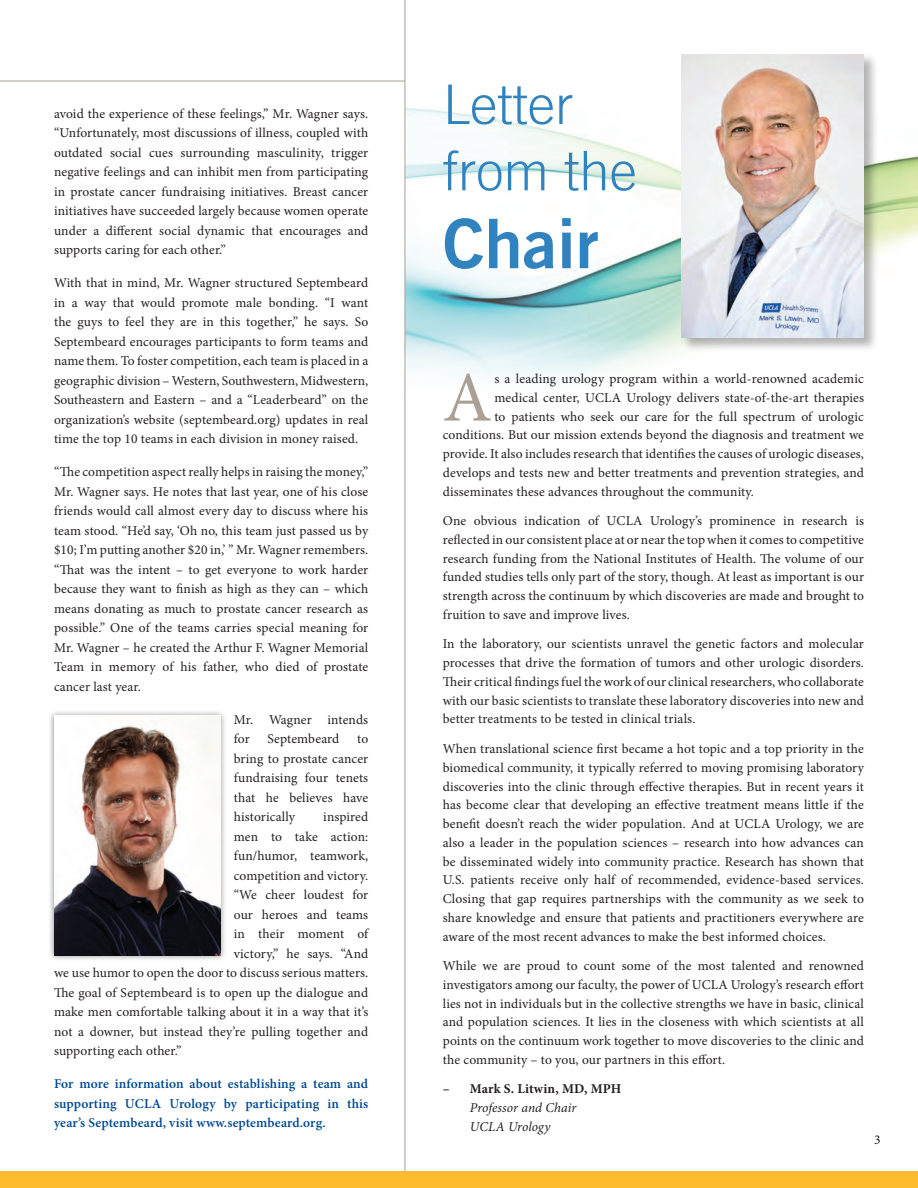
<style>
.page{position:relative;width:918px;height:1188px;background:#fff}
.page>*{position:absolute;margin:0;border:0;box-sizing:border-box;transform-origin:0 0}
.t1{font:71.25px "Minion Pro";color:#aba095}
.t2{font:68.4px "Trade Gothic Bold Two";color:#3183bf}
.t3{font:300 54.6px/66.3px "Trade Gothic";color:#3183bf}
.t4{font:13.5px/19.5px "Minion Pro";letter-spacing:.01em;color:#231f20;text-align:justify}
.t5{font:600 13.5px/19.5px "Minion Pro";letter-spacing:.01em;color:#014990;text-align:justify}
.t6{font:italic 13.5px/18.8px "Minion Pro";color:#231f20}
.s1{font-weight:700;font-style:normal}
</style>
<div class="page">
<img style="left:406px;top:108px;width:512px;height:270px">
<hr style="left:405px;top:0;width:1px;height:1174px;background:#aba095">
<div style="left:0;top:1171px;width:918px;height:17px;background:#fdbb2e"></div>
<div style="left:681px;top:53px;width:198px;height:299px;background:#231f20;opacity:.33"></div>
<img style="left:682px;top:54px;width:182px;height:284px">
<hr style="left:0;top:81px;width:405px;height:1px;background:#aba095">
<div style="left:48px;top:709px;width:179px;height:253px;background:#231f20;opacity:.5"></div>
<img style="left:54px;top:716px;width:166px;height:240px">
<p class="t4" style="left:54px;top:104px;width:316px">avoid the experience of these feelings,” Mr. Wagner says. “Unfortunately, most discussions of illness, coupled with outdated social cues surrounding masculinity, trigger negative feelings and can inhibit men from participating in prostate cancer fundraising initiatives. Breast cancer initiatives have succeeded largely because women operate under a different social dynamic that encourages and supports caring for each other.”</p>
<p class="t4" style="left:54px;top:273px;width:316px">With that in mind, Mr. Wagner structured Septembeard in a way that would promote male bonding. “I want the guys to feel they are in this together,” he says. So Septembeard encourages participants to form teams and name them. To foster competition, each team is placed in a geographic division – Western, Southwestern, Midwestern, Southeastern and Eastern – and a “Leaderbeard” on the organization’s website (septembeard.org) updates in real time the top 10 teams in each division in money raised.</p>
<p class="t4" style="left:54px;top:462px;width:316px">“The competition aspect really helps in raising the money,” Mr. Wagner says. He notes that last year, one of his close friends would call almost every day to discuss where his team stood. “He’d say, ‘Oh no, this team just passed us by $10; I’m putting another $20 in,’ ” Mr. Wagner remembers. “That was the intent – to get everyone to work harder because they want to finish as high as they can – which means donating as much to prostate cancer research as possible.” One of the teams carries special meaning for Mr. Wagner – he created the Arthur F. Wagner Memorial Team in memory of his father, who died of prostate cancer last year.</p>
<p class="t4" style="left:234px;top:710px;width:136px">Mr. Wagner intends for</p>
<p class="t4" style="left:268px;top:729px;width:73px">Septembeard</p>
<p class="t4" style="left:234px;top:729px;width:136px;text-indent:123px">to bring to prostate cancer fundraising four tenets that he believes have historically</p>
<p class="t4" style="left:323px;top:807px;width:47px">inspired</p>
<p class="t4" style="left:234px;top:827px;width:136px">men to take action:</p>
<p class="t4" style="left:234px;top:846px;width:136px">fun/humor, teamwork,</p>
<p class="t4" style="left:234px;top:866px;width:136px">competition and victory.</p>
<p class="t4" style="left:234px;top:885px;width:136px">“We cheer loudest for</p>
<p class="t4" style="left:234px;top:905px;width:136px">our heroes and teams</p>
<p class="t4" style="left:234px;top:924px;width:136px">in their moment of</p>
<p class="t4" style="left:234px;top:944px;width:136px">victory,” he says. “And</p>
<p class="t4" style="left:54px;top:963px;width:316px">we use humor to open the door to discuss serious matters.</p>
<p class="t4" style="left:54px;top:983px;width:316px">The goal of Septembeard is to open up the dialogue and</p>
<p class="t4" style="left:54px;top:1002px;width:316px">make men comfortable talking about it in a way that it’s</p>
<p class="t4" style="left:54px;top:1022px;width:316px">not a downer, but instead they’re pulling together and</p>
<p class="t4" style="left:54px;top:1041px;width:129px">supporting each other.”</p>
<p class="t5" style="left:54px;top:1074px;width:316px">For more information about establishing a team and supporting UCLA Urology by participating in this year’s Septembeard, visit www.septembeard.org.</p>
<p class="t3" style="left:443px;top:71px;width:196px">Letter from the</p>
<p class="t2" style="left:443px;top:201px;width:157px">Chair</p>
<p class="t1" style="left:443px;top:350px;width:51px">A</p>
<p class="t4" style="left:494px;top:369px;width:371px">s a leading urology program within a world-renowned academic</p>
<p class="t4" style="left:494px;top:388px;width:371px">medical center, UCLA Urology delivers state-of-the-art therapies</p>
<p class="t4" style="left:494px;top:407px;width:371px">to patients who seek our care for the full spectrum of urologic</p>
<p class="t4" style="left:443px;top:425px;width:423px">conditions. But our mission extends beyond the diagnosis and treatment we</p>
<p class="t4" style="left:443px;top:444px;width:423px">provide. It also includes research that identifies the causes of urologic diseases,</p>
<p class="t4" style="left:443px;top:463px;width:423px">develops and tests new and better treatments and prevention strategies, and</p>
<p class="t4" style="left:443px;top:482px;width:313px">disseminates these advances throughout the community.</p>
<p class="t4" style="left:443px;top:512px;width:423px;line-height:18.8px">One obvious indication of UCLA Urology’s prominence in research is reflected in our consistent place at or near the top when it comes to competitive research funding from the National Institutes of Health. The volume of our funded studies tells only part of the story, though. At least as important is our strength across the continuum by which discoveries are made and brought to fruition to save and improve lives.</p>
<p class="t4" style="left:443px;top:635px;width:423px;line-height:18.8px">In the laboratory, our scientists unravel the genetic factors and molecular processes that drive the formation of tumors and other urologic disorders.<br>Their critical findings fuel the work of our clinical researchers, who collaborate with our basic scientists to translate these laboratory discoveries into new and better treatments to be tested in clinical trials.</p>
<p class="t4" style="left:443px;top:739px;width:423px;line-height:18.8px">When translational science first became a hot topic and a top priority in the biomedical community, it typically referred to moving promising laboratory discoveries into the clinic through effective therapies. But in recent years it has become clear that developing an effective treatment means little if the benefit doesn’t reach the wider population. And at UCLA Urology, we are also a leader in the population sciences – research into how advances can be disseminated widely into community practice. Research has shown that U.S. patients receive only half of recommended, evidence-based services.<br>Closing that gap requires partnerships with the community as we seek to share knowledge and ensure that patients and practitioners everywhere are aware of the most recent advances to make the best informed choices.</p>
<p class="t4" style="left:443px;top:956px;width:423px;line-height:18.8px">While we are proud to count some of the most talented and renowned investigators among our faculty, the power of UCLA Urology’s research effort lies not in individuals but in the collective strengths we have in basic, clinical and population sciences. It lies in the closeness with which scientists at all points on the continuum work together to move discoveries to the clinic and the community – to you, our partners in this effort.</p>
<p class="t6" style="left:470px;top:1080px;width:153px;text-indent:-27px"><span class="s1">– Mark S. Litwin, MD, MPH<br></span>Professor and Chair<br>UCLA Urology</p>
<p class="t4" style="left:874px;top:1130px;width:8px">3</p>
</div>
